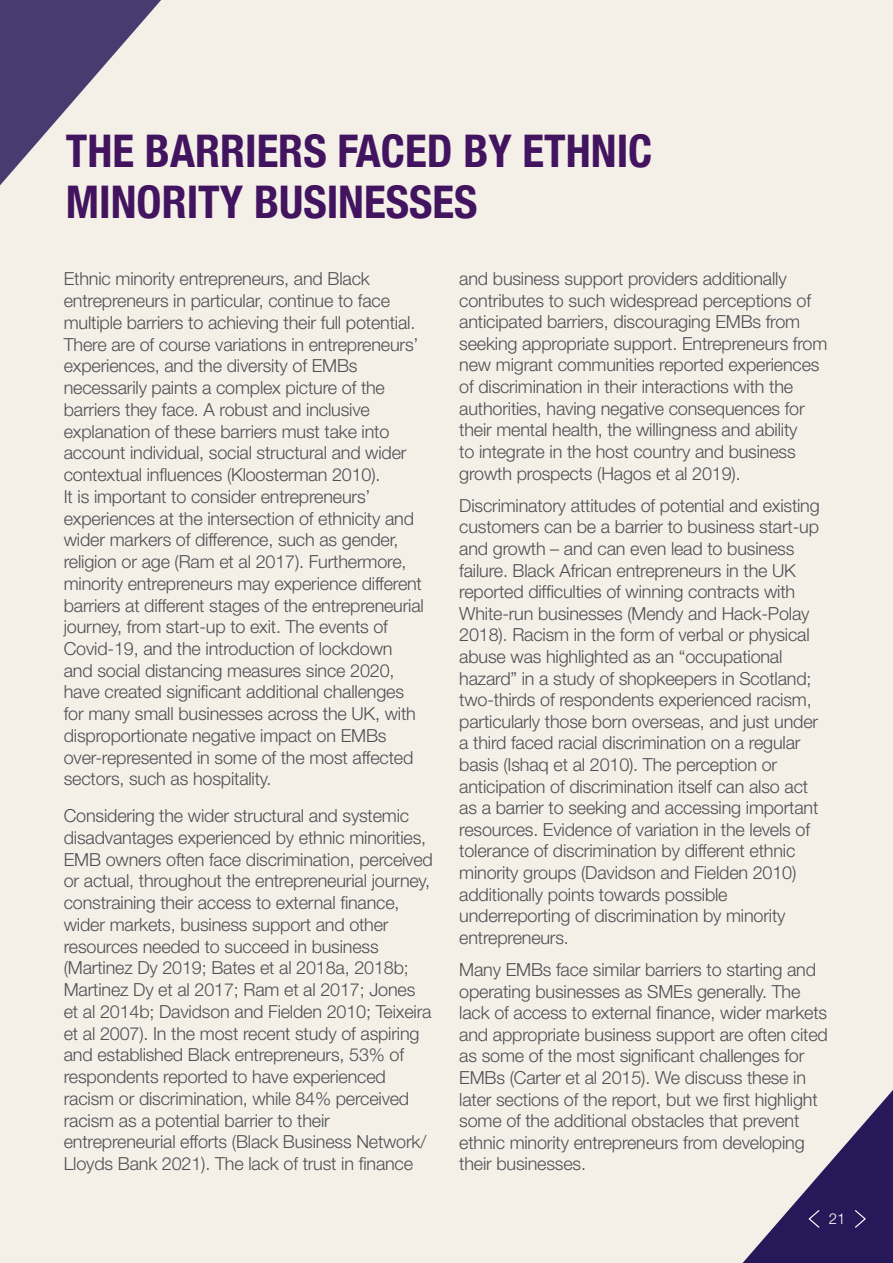
<style>
.page{position:relative;width:893px;height:1263px;background:#f4f0e8}
.page>*{position:absolute;margin:0;border:0;box-sizing:border-box;transform-origin:0 0}
.t1{font:700 condensed 45px/51px "Helvetica Neue";color:#42145f}
.t2{font:300 18px/21.8px "Helvetica Neue";letter-spacing:-.01em;color:#4d4f53}
.t3{font:300 15px "Helvetica Neue";color:#fff}
</style>
<div class="page">
<svg style="left:0;top:0;width:161px;height:186px;fill:#473b70"></svg>
<svg style="left:742px;top:1090px;width:151px;height:173px"></svg>
<h1 class="t1" style="left:66px;top:122px;width:588px">THE BARRIERS FACED BY ETHNIC<br>MINORITY BUSINESSES</h1>
<p class="t2" style="left:64px;top:268px;width:362px">Ethnic minority entrepreneurs, and Black entrepreneurs in particular, continue to face multiple barriers to achieving their full potential.<br>There are of course variations in entrepreneurs’ experiences, and the diversity of EMBs necessarily paints a complex picture of the barriers they face. A robust and inclusive explanation of these barriers must take into account individual, social structural and wider contextual influences (Kloosterman 2010).<br>It is important to consider entrepreneurs’ experiences at the intersection of ethnicity and wider markers of difference, such as gender, religion or age (Ram et al 2017). Furthermore, minority entrepreneurs may experience different barriers at different stages of the entrepreneurial journey, from start-up to exit. The events of Covid-19, and the introduction of lockdown and social distancing measures since 2020, have created significant additional challenges for many small businesses across the UK, with disproportionate negative impact on EMBs over-represented in some of the most affected sectors, such as hospitality.</p>
<p class="t2" style="left:64px;top:804px;width:371px">Considering the wider structural and systemic disadvantages experienced by ethnic minorities, EMB owners often face discrimination, perceived or actual, throughout the entrepreneurial journey, constraining their access to external finance, wider markets, business support and other resources needed to succeed in business (Martinez Dy 2019; Bates et al 2018a, 2018b; Martinez Dy et al 2017; Ram et al 2017; Jones et al 2014b; Davidson and Fielden 2010; Teixeira et al 2007). In the most recent study of aspiring and established Black entrepreneurs, 53% of respondents reported to have experienced racism or discrimination, while 84% perceived racism as a potential barrier to their entrepreneurial efforts (Black Business Network/ Lloyds Bank 2021). The lack of trust in finance</p>
<p class="t2" style="left:459px;top:267px;width:370px">and business support providers additionally contributes to such widespread perceptions of anticipated barriers, discouraging EMBs from seeking appropriate support. Entrepreneurs from new migrant communities reported experiences of discrimination in their interactions with the authorities, having negative consequences for their mental health, the willingness and ability<br>to integrate in the host country and business growth prospects (Hagos et al 2019).</p>
<p class="t2" style="left:459px;top:494px;width:362px">Discriminatory attitudes of potential and existing customers can be a barrier to business start-up and growth – and can even lead to business failure. Black African entrepreneurs in the UK reported difficulties of winning contracts with White-run businesses (Mendy and Hack-Polay 2018). Racism in the form of verbal or physical abuse was highlighted as an “occupational hazard” in a study of shopkeepers in Scotland; two-thirds of respondents experienced racism, particularly those born overseas, and just under a third faced racial discrimination on a regular basis (Ishaq et al 2010). The perception or anticipation of discrimination itself can also act as a barrier to seeking and accessing important resources. Evidence of variation in the levels of tolerance of discrimination by different ethnic minority groups (Davidson and Fielden 2010) additionally points towards possible underreporting of discrimination by minority entrepreneurs.</p>
<p class="t2" style="left:459px;top:958px;width:370px">Many EMBs face similar barriers to starting and operating businesses as SMEs generally. The lack of access to external finance, wider markets and appropriate business support are often cited as some of the most significant challenges for EMBs (Carter et al 2015). We discuss these in later sections of the report, but we first highlight some of the additional obstacles that prevent ethnic minority entrepreneurs from developing their businesses.</p>
<p class="t3" style="left:829px;top:1209px;width:18px">21</p>
</div>
